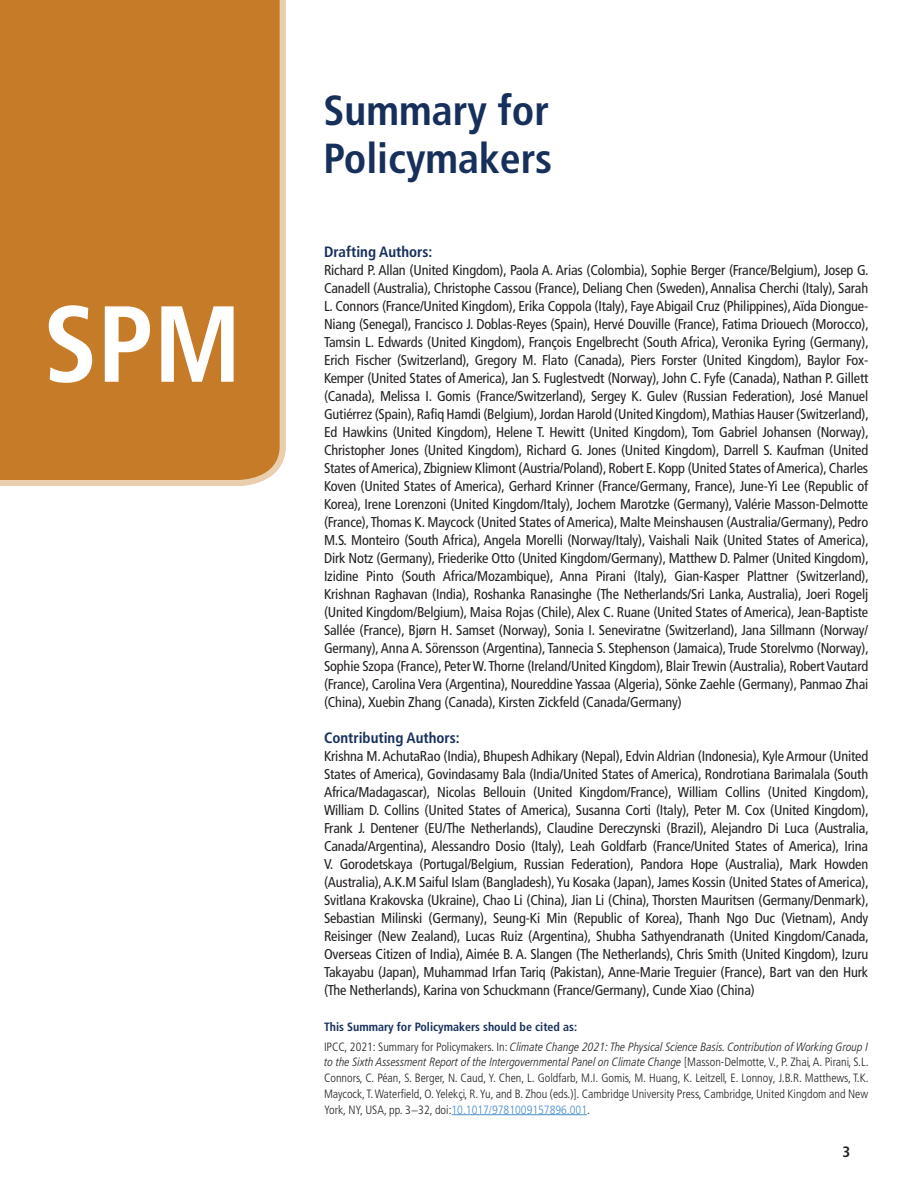
<style>
.page{position:relative;width:918px;height:1188px;background:#fff}
.page>*{position:absolute;margin:0;border:0;box-sizing:border-box;transform-origin:0 0}
.t1{font:700 condensed 108px "Frutiger LT Pro";color:#fff}
.Chapter_title{font:700 condensed 42px/48px "Frutiger LT Pro";color:#172f5b}
.Author_names_-_cha{font:700 condensed 15px "Frutiger LT Pro";color:#172f5b}
.Page_no__Recto{font:700 condensed 15px "Frutiger LT Pro";color:#231f20}
.Body_copy__full_ju{font:condensed 14.25px/18px "Frutiger LT Pro";letter-spacing:-.01em;color:#231f20;text-align:justify}
.Chapter_citation{font:300 condensed 12px/15.8px "Frutiger LT Pro";color:#231f20;text-align:justify}
.Body_copy__full_ju-2{font:700 condensed 12px "Frutiger LT Pro";color:#172f5b}
.s1{font-style:italic}
.s2{color:#488ecb}
</style>
<div class="page">
<div style="left:0;top:0;width:286px;height:486px;background:#eacfaf"></div>
<div style="left:0;top:0;width:280px;height:480px;background:#c57b28"></div>
<hr style="left:452px;top:1114px;width:135px;height:1px;background:#488ecb">
<h1 class="t1" style="left:43px;top:280px;width:200px">SPM</h1>
<p class="Chapter_title" style="left:324px;top:87px;width:230px">Summary for<br>Policymakers</p>
<p class="Author_names_-_cha" style="left:324px;top:242px;width:110px">Drafting Authors:</p>
<p class="Body_copy__full_ju" style="left:324px;top:261px;width:546px">Richard P. Allan (United Kingdom), Paola A. Arias (Colombia), Sophie Berger (France/Belgium), Josep G.<br>Canadell (Australia), Christophe Cassou (France), Deliang Chen (Sweden), Annalisa Cherchi (Italy), Sarah L. Connors (France/United Kingdom), Erika Coppola (Italy), Faye Abigail Cruz (Philippines), Aïda Diongue-Niang (Senegal), Francisco J. Doblas-Reyes (Spain), Hervé Douville (France), Fatima Driouech (Morocco), Tamsin L. Edwards (United Kingdom), François Engelbrecht (South Africa), Veronika Eyring (Germany), Erich Fischer (Switzerland), Gregory M. Flato (Canada), Piers Forster (United Kingdom), Baylor Fox-Kemper (United States of America), Jan S. Fuglestvedt (Norway), John C. Fyfe (Canada), Nathan P. Gillett (Canada), Melissa I. Gomis (France/Switzerland), Sergey K. Gulev (Russian Federation), José Manuel Gutiérrez (Spain), Rafiq Hamdi (Belgium), Jordan Harold (United Kingdom), Mathias Hauser (Switzerland), Ed Hawkins (United Kingdom), Helene T. Hewitt (United Kingdom), Tom Gabriel Johansen (Norway), Christopher Jones (United Kingdom), Richard G. Jones (United Kingdom), Darrell S. Kaufman (United States of America), Zbigniew Klimont (Austria/Poland), Robert E. Kopp (United States of America), Charles Koven (United States of America), Gerhard Krinner (France/Germany, France), June-Yi Lee (Republic of Korea), Irene Lorenzoni (United Kingdom/Italy), Jochem Marotzke (Germany), Valérie Masson-Delmotte (France), Thomas K. Maycock (United States of America), Malte Meinshausen (Australia/Germany), Pedro M.S. Monteiro (South Africa), Angela Morelli (Norway/Italy), Vaishali Naik (United States of America), Dirk Notz (Germany), Friederike Otto (United Kingdom/Germany), Matthew D. Palmer (United Kingdom), Izidine Pinto (South Africa/Mozambique), Anna Pirani (Italy), Gian-Kasper Plattner (Switzerland), Krishnan Raghavan (India), Roshanka Ranasinghe (The Netherlands/Sri Lanka, Australia), Joeri Rogelj (United Kingdom/Belgium), Maisa Rojas (Chile), Alex C. Ruane (United States of America), Jean-Baptiste Sallée (France), Bjørn H. Samset (Norway), Sonia I. Seneviratne (Switzerland), Jana Sillmann (Norway/ Germany), Anna A. Sörensson (Argentina), Tannecia S. Stephenson (Jamaica), Trude Storelvmo (Norway), Sophie Szopa (France), Peter W. Thorne (Ireland/United Kingdom), Blair Trewin (Australia), Robert Vautard (France), Carolina Vera (Argentina), Noureddine Yassaa (Algeria), Sönke Zaehle (Germany), Panmao Zhai (China), Xuebin Zhang (Canada), Kirsten Zickfeld (Canada/Germany)</p>
<p class="Author_names_-_cha" style="left:324px;top:728px;width:137px">Contributing Authors:</p>
<p class="Body_copy__full_ju" style="left:324px;top:747px;width:546px">Krishna M. AchutaRao (India), Bhupesh Adhikary (Nepal), Edvin Aldrian (Indonesia), Kyle Armour (United States of America), Govindasamy Bala (India/United States of America), Rondrotiana Barimalala (South Africa/Madagascar), Nicolas Bellouin (United Kingdom/France), William Collins (United Kingdom), William D. Collins (United States of America), Susanna Corti (Italy), Peter M. Cox (United Kingdom), Frank J. Dentener (EU/The Netherlands), Claudine Dereczynski (Brazil), Alejandro Di Luca (Australia, Canada/Argentina), Alessandro Dosio (Italy), Leah Goldfarb (France/United States of America), Irina V. Gorodetskaya (Portugal/Belgium, Russian Federation), Pandora Hope (Australia), Mark Howden (Australia), A.K.M Saiful Islam (Bangladesh), Yu Kosaka (Japan), James Kossin (United States of America), Svitlana Krakovska (Ukraine), Chao Li (China), Jian Li (China), Thorsten Mauritsen (Germany/Denmark), Sebastian Milinski (Germany), Seung-Ki Min (Republic of Korea), Thanh Ngo Duc (Vietnam), Andy Reisinger (New Zealand), Lucas Ruiz (Argentina), Shubha Sathyendranath (United Kingdom/Canada, Overseas Citizen of India), Aimée B. A. Slangen (The Netherlands), Chris Smith (United Kingdom), Izuru Takayabu (Japan), Muhammad Irfan Tariq (Pakistan), Anne-Marie Treguier (France), Bart van den Hurk (The Netherlands), Karina von Schuckmann (France/Germany), Cunde Xiao (China)</p>
<p class="Body_copy__full_ju-2" style="left:324px;top:1019px;width:255px">This Summary for Policymakers should be cited as:</p>
<p class="Chapter_citation" style="left:324px;top:1039px;width:546px">IPCC, 2021: Summary for Policymakers. In: <span class="s1">Climate Change 2021: The Physical Science Basis. Contribution of Working Group I to the Sixth Assessment Report of the Intergovernmental Panel on Climate Change</span> [Masson-Delmotte, V., P. Zhai, A. Pirani, S.L.<br>Connors, C. Péan, S. Berger, N. Caud, Y. Chen, L. Goldfarb, M.I. Gomis, M. Huang, K. Leitzell, E. Lonnoy, J.B.R. Matthews, T.K.<br>Maycock, T. Waterfield, O. Yelekçi, R. Yu, and B. Zhou (eds.)]. Cambridge University Press, Cambridge, United Kingdom and New York, NY, USA, pp. 3−32, doi:<span class="s2">10.1017/9781009157896.001</span>.</p>
<p class="Page_no__Recto" style="left:843px;top:1142px;width:9px">3</p>
</div>
